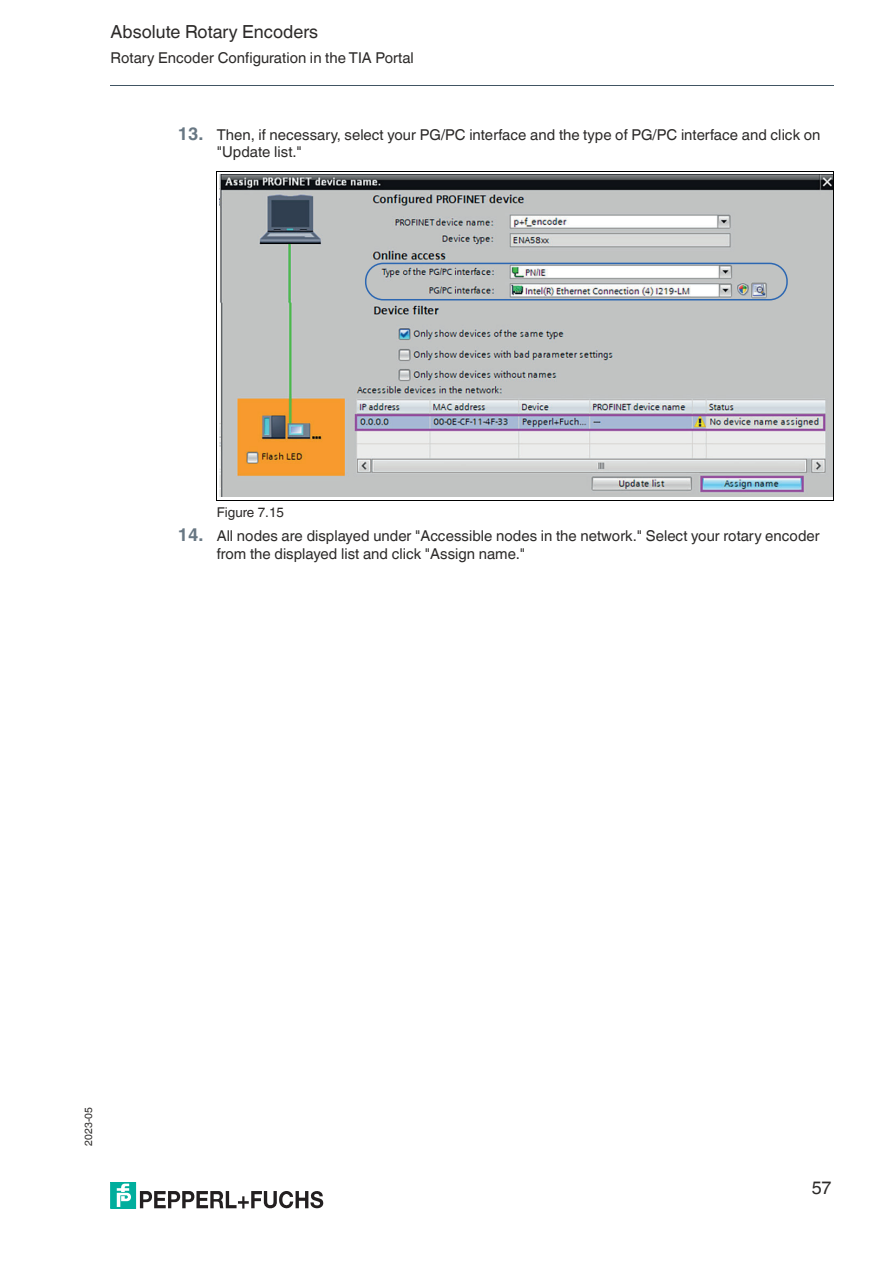
<style>
.page{position:relative;width:893px;height:1263px;background:#fff}
.page>*{position:absolute;margin:0;border:0;box-sizing:border-box;transform-origin:0 0}
.t1{font:18px "Helvetica World";color:#2c2a29}
.t2{font:15px/17.4px "Helvetica World";color:#2c2a29}
.t3{font:13.5px "Helvetica World";letter-spacing:-.005em;color:#2c2a29}
.t4{font:10.5px "Helvetica World";letter-spacing:.005em;color:#2c2a29}
.s1{font-weight:700;font-size:18px;color:#687783}
</style>
<div class="page">
<hr style="left:111px;top:85px;width:723px;height:1px;background:#415563">
<div style="left:111px;top:1182px;width:25px;height:26px;background:#00ae9d"></div>
<svg style="left:117px;top:1184px;width:14px;height:23px"></svg>
<svg style="left:140px;top:1191px;width:183px;height:18px"></svg>
<hr style="left:216px;top:171px;width:1px;height:329px;background:#000">
<hr style="left:833px;top:171px;width:1px;height:329px;background:#000">
<hr style="left:216px;top:171px;width:617px;height:1px;background:#000">
<hr style="left:216px;top:500px;width:617px;height:1px;background:#000">
<img style="left:219px;top:174px;width:613px;height:323px">
<div style="left:365px;top:263px;width:422px;height:37px;border:2px solid #2c67b2;border-radius:18px"></div>
<p class="t1" style="left:111px;top:17px;width:209px">Absolute Rotary Encoders</p>
<p class="t2" style="left:111px;top:47px;width:305px">Rotary Encoder Configuration in the TIA Portal</p>
<p class="t2" style="left:217px;top:124px;width:605px;text-indent:-39px"><span class="s1">13.</span> Then, if necessary, select your PG/PC interface and the type of PG/PC interface and click on "Update list."</p>
<p class="t3" style="left:217px;top:501px;width:69px">Figure 7.15</p>
<p class="t2" style="left:217px;top:526px;width:604px;text-indent:-39px"><span class="s1">14.</span> All nodes are displayed under "Accessible nodes in the network." Select your rotary encoder from the displayed list and click "Assign name."</p>
<p class="t4" style="left:80px;top:1146px;width:40px;rotate:-90deg">2023-05</p>
<p class="t1" style="left:811px;top:1173px;width:21px">57</p>
</div>
